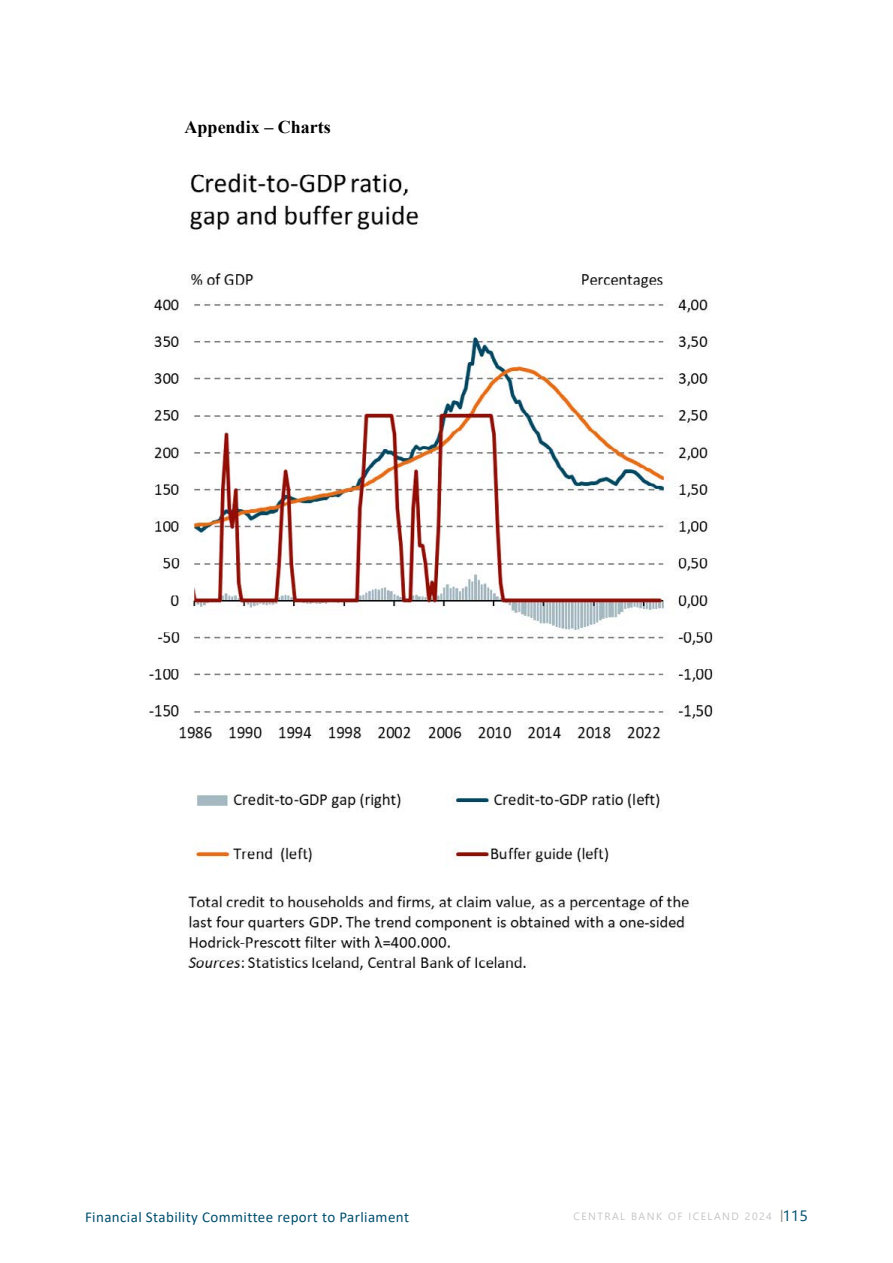
<style>
.page{position:relative;width:893px;height:1263px;background:#fff}
.page>*{position:absolute;margin:0;border:0;box-sizing:border-box;transform-origin:0 0}
.t1{font:700 18px "Times New Roman";color:#000}
.t2{font:15px "Calibri";letter-spacing:.025em;color:#004f6d}
.t3{font:10.5px "Segoe UI";letter-spacing:.135em;color:#c7c5c3}
.s1{font-size:15px;color:#004f6d}
</style>
<div class="page">
<svg style="left:781px;top:1210px;width:1px;height:12px"></svg>
<img style="left:149px;top:171px;width:566px;height:802px">
<p class="t1" style="left:185px;top:114px;width:148px">Appendix – Charts</p>
<p class="t2" style="left:85px;top:1206px;width:325px">Financial Stability Committee report to Parliament</p>
<p class="t3" style="left:573px;top:1206px;width:236px">CENTRAL BANK OF ICELAND 2024 <span class="s1">115</span></p>
</div>
